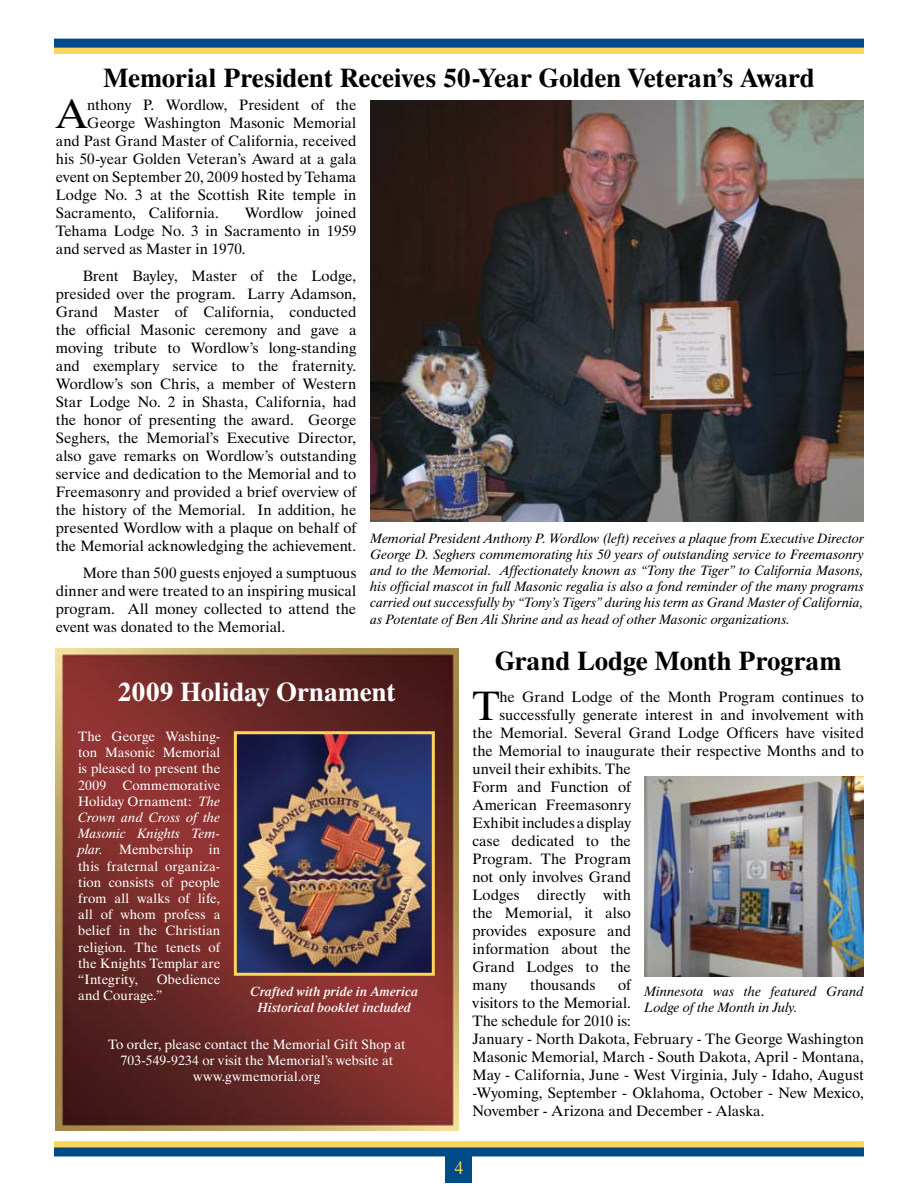
<style>
.page{position:relative;width:918px;height:1188px;background:#fff}
.page>*{position:absolute;margin:0;border:0;box-sizing:border-box;transform-origin:0 0}
.t1{font:40.95px "Dutch 801 BT";color:#000}
.t2{font:700 27px "Dutch 801 BT";letter-spacing:-.01em;color:#000}
.t3{font:700 27px "Dutch 801 BT";letter-spacing:-.005em;color:#fff}
.t4{font:18px "Dutch 801 BT";color:#ffd65a}
.t5{font:15px/18px "Dutch 801 BT";color:#000;text-align:justify}
.t6{font:italic 13.5px/16.2px "Dutch 801 BT";letter-spacing:.01em;color:#000;text-align:justify}
.t7{font:13.5px/16.2px "Dutch 801 BT";letter-spacing:.005em;color:#fff;text-align:justify}
.t8{font:italic 600 13.5px/16.2px "Dutch 801 BT";letter-spacing:.01em;color:#fff;text-align:center}
.s1{font-style:italic}
</style>
<div class="page">
<img style="left:56px;top:649px;width:403px;height:481px">
<img style="left:238px;top:735px;width:193px;height:237px">
<div style="left:234px;top:731px;width:201px;height:245px;border:3px solid #ffd65a"></div>
<div style="left:54px;top:45px;width:810px;height:9px;background:#ffd65a"></div>
<div style="left:54px;top:39px;width:810px;height:9px;background:#004b85"></div>
<div style="left:445px;top:1150px;width:27px;height:32px;background:#004b85"></div>
<div style="left:54px;top:1141px;width:810px;height:9px;background:#ffd65a"></div>
<div style="left:54px;top:1147px;width:810px;height:9px;background:#004b85"></div>
<img style="left:645px;top:776px;width:219px;height:201px">
<img style="left:371px;top:100px;width:493px;height:421px">
<h2 class="t2" style="left:103px;top:61px;width:713px">Memorial President Receives 50-Year Golden Veteran’s Award</h2>
<h1 class="t1" style="left:56px;top:89px;width:33px">A</h1>
<p class="t5" style="left:87px;top:96px;width:271px">nthony P. Wordlow, President of the</p>
<p class="t5" style="left:87px;top:114px;width:271px">George Washington Masonic Memorial</p>
<p class="t5" style="left:56px;top:132px;width:302px">and Past Grand Master of California, received</p>
<p class="t5" style="left:56px;top:150px;width:302px">his 50-year Golden Veteran’s Award at a gala</p>
<p class="t5" style="left:56px;top:168px;width:302px">event on September 20, 2009 hosted by Tehama</p>
<p class="t5" style="left:56px;top:186px;width:302px">Lodge No. 3 at the Scottish Rite temple in</p>
<p class="t5" style="left:56px;top:204px;width:165px">Sacramento, California.</p>
<p class="t5" style="left:56px;top:204px;width:302px;text-indent:189px">Wordlow joined Tehama Lodge No. 3 in Sacramento in 1959 and served as Master in 1970.</p>
<p class="t5" style="left:56px;top:267px;width:302px;text-indent:27px">Brent Bayley, Master of the Lodge, presided over the program. Larry Adamson, Grand Master of California, conducted the official Masonic ceremony and gave a moving tribute to Wordlow’s long-standing and exemplary service to the fraternity.<br>Wordlow’s son Chris, a member of Western Star Lodge No. 2 in Shasta, California, had the honor of presenting the award. George Seghers, the Memorial’s Executive Director, also gave remarks on Wordlow’s outstanding service and dedication to the Memorial and to Freemasonry and provided a brief overview of the history of the Memorial. In addition, he presented Wordlow with a plaque on behalf of the Memorial acknowledging the achievement.</p>
<p class="t5" style="left:56px;top:564px;width:302px;text-indent:27px">More than 500 guests enjoyed a sumptuous dinner and were treated to an inspiring musical program. All money collected to attend the event was donated to the Memorial.</p>
<p class="t6" style="left:371px;top:530px;width:495px">Memorial President Anthony P. Wordlow (left) receives a plaque from Executive Director George D. Seghers commemorating his 50 years of outstanding service to Freemasonry and to the Memorial. Affectionately known as “Tony the Tiger” to California Masons, his official mascot in full Masonic regalia is also a fond reminder of the many programs carried out successfully by “Tony’s Tigers” during his term as Grand Master of California, as Potentate of Ben Ali Shrine and as head of other Masonic organizations.</p>
<h2 class="t2" style="left:495px;top:644px;width:348px">Grand Lodge Month Program</h2>
<h2 class="t3" style="left:118px;top:676px;width:279px">2009 Holiday Ornament</h2>
<p class="t7" style="left:78px;top:728px;width:144px">The George Washing&shy;ton Masonic Memorial is pleased to present the 2009 Commemorative Holiday Ornament: <span class="s1">The Crown and Cross of the Masonic Knights Tem&shy;plar.</span> Membership in this fraternal organiza&shy;tion consists of people from all walks of life, all of whom profess a belief in the Christian religion. The tenets of the Knights Templar are “Integrity,</p>
<p class="t7" style="left:78px;top:971px;width:144px;text-indent:79px">Obedience and Courage.”</p>
<p class="t7" style="left:108px;top:1036px;width:299px;text-align:center">To order, please contact the Memorial Gift Shop at<br>703-549-9234 or visit the Memorial’s website at www.gwmemorial.org</p>
<p class="t8" style="left:251px;top:983px;width:169px">Crafted with pride in America<br>Historical booklet included</p>
<h1 class="t1" style="left:472px;top:681px;width:28px">T</h1>
<p class="t5" style="left:499px;top:688px;width:366px">he Grand Lodge of the Month Program continues to</p>
<p class="t5" style="left:499px;top:706px;width:366px">successfully generate interest in and involvement with</p>
<p class="t5" style="left:472px;top:724px;width:393px">the Memorial. Several Grand Lodge Officers have visited</p>
<p class="t5" style="left:472px;top:742px;width:393px">the Memorial to inaugurate their respective Months and to</p>
<p class="t5" style="left:472px;top:760px;width:160px">unveil their exhibits. The</p>
<p class="t5" style="left:472px;top:778px;width:160px">Form and Function of</p>
<p class="t5" style="left:472px;top:796px;width:160px">American Freemasonry</p>
<p class="t5" style="left:472px;top:814px;width:160px">Exhibit includes a display</p>
<p class="t5" style="left:472px;top:832px;width:160px">case dedicated to the</p>
<p class="t5" style="left:472px;top:850px;width:160px">Program. The Program</p>
<p class="t5" style="left:472px;top:868px;width:160px">not only involves Grand</p>
<p class="t5" style="left:472px;top:886px;width:160px">Lodges directly with</p>
<p class="t5" style="left:472px;top:904px;width:160px">the Memorial, it also</p>
<p class="t5" style="left:472px;top:922px;width:160px">provides exposure and</p>
<p class="t5" style="left:472px;top:940px;width:160px">information about the</p>
<p class="t5" style="left:472px;top:958px;width:160px">Grand Lodges to the</p>
<p class="t5" style="left:472px;top:976px;width:36px">many</p>
<p class="t5" style="left:530px;top:976px;width:67px">thousands</p>
<p class="t5" style="left:472px;top:976px;width:393px;text-align:left;text-indent:146px">of<br>visitors to the Memorial.<br>The schedule for 2010 is:<br>January - North Dakota, February - The George Washington Masonic Memorial, March - South Dakota, April - Montana, May - California, June - West Virginia, July - Idaho, August -Wyoming, September - Oklahoma, October - New Mexico, November - Arizona and December - Alaska.</p>
<p class="t6" style="left:645px;top:983px;width:221px">Minnesota was the featured Grand<br>Lodge of the Month in July.</p>
<p class="t4" style="left:454px;top:1156px;width:10px">4</p>
</div>
